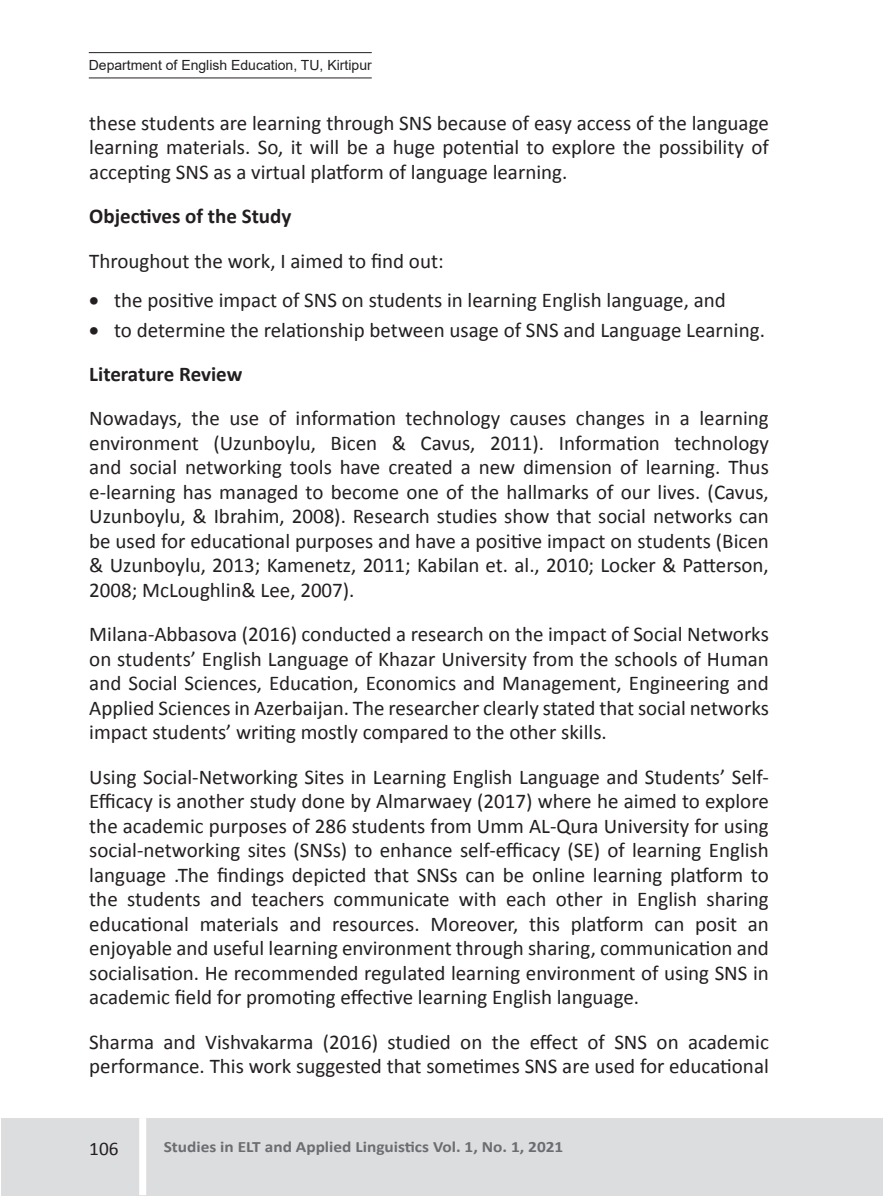
<style>
.page{position:relative;width:883px;height:1196px;background:#fff}
.page>*{position:absolute;margin:0;border:0;box-sizing:border-box;transform-origin:0 0}
.Default{font:21px/24.5px "Calibri";color:#231f20;text-align:justify}
.Sub_Heading{font:700 21px "Calibri";color:#231f20}
.t1{font:19.25px "Calibri";color:#231f20}
.t2{font:700 15.75px "Calibri";color:#6c6d70;scale:1.1 1}
.t3{font:14px "Arial";color:#231f20}
</style>
<div class="page">
<div style="left:1px;top:1118px;width:882px;height:77px;background:#dcdddf"></div>
<div style="left:139px;top:1118px;width:7px;height:77px;background:#fff"></div>
<hr style="left:89px;top:77px;width:283px;height:1px;background:#231f20">
<hr style="left:89px;top:52px;width:283px;height:1px;background:#231f20">
<p class="t3" style="left:89px;top:55px;width:284px">Department of English Education, TU, Kirtipur</p>
<p class="Default" style="left:89px;top:111px;width:681px">these students are learning through SNS because of easy access of the language learning materials. So, it will be a huge potential to explore the possibility of accepting SNS as a virtual platform of language learning.</p>
<p class="Sub_Heading" style="left:89px;top:203px;width:204px">Objectives of the Study</p>
<p class="Default" style="left:89px;top:248px;width:356px">Throughout the work, I aimed to find out:</p>
<p class="Default" style="left:89px;top:288px;width:638px">• the positive impact of SNS on students in learning English language, and</p>
<p class="Default" style="left:89px;top:317px;width:677px">• to determine the relationship between usage of SNS and Language Learning.</p>
<p class="Sub_Heading" style="left:89px;top:360px;width:155px">Literature Review</p>
<p class="Default" style="left:89px;top:406px;width:681px">Nowadays, the use of information technology causes changes in a learning environment (Uzunboylu, Bicen &amp; Cavus, 2011). Information technology and social networking tools have created a new dimension of learning. Thus e-learning has managed to become one of the hallmarks of our lives. (Cavus, Uzunboylu, &amp; Ibrahim, 2008). Research studies show that social networks can be used for educational purposes and have a positive impact on students (Bicen &amp; Uzunboylu, 2013; Kamenetz, 2011; Kabilan et. al., 2010; Locker &amp; Patterson, 2008; McLoughlin&amp; Lee, 2007).</p>
<p class="Default" style="left:89px;top:622px;width:681px">Milana-Abbasova (2016) conducted a research on the impact of Social Networks on students’ English Language of Khazar University from the schools of Human and Social Sciences, Education, Economics and Management, Engineering and Applied Sciences in Azerbaijan. The researcher clearly stated that social networks impact students’ writing mostly compared to the other skills.</p>
<p class="Default" style="left:89px;top:764px;width:681px">Using Social-Networking Sites in Learning English Language and Students’ Self-Efficacy is another study done by Almarwaey (2017) where he aimed to explore the academic purposes of 286 students from Umm AL-Qura University for using social-networking sites (SNSs) to enhance self-efficacy (SE) of learning English language .The findings depicted that SNSs can be online learning platform to the students and teachers communicate with each other in English sharing educational materials and resources. Moreover, this platform can posit an enjoyable and useful learning environment through sharing, communication and socialisation. He recommended regulated learning environment of using SNS in academic field for promoting effective learning English language.</p>
<p class="Default" style="left:89px;top:1029px;width:681px">Sharma and Vishvakarma (2016) studied on the effect of SNS on academic performance. This work suggested that sometimes SNS are used for educational</p>
<p class="t1" style="left:89px;top:1136px;width:31px">106</p>
<p class="t2" style="left:164px;top:1136px;width:365px">Studies in ELT and Applied Linguistics Vol. 1, No. 1, 2021</p>
</div>
